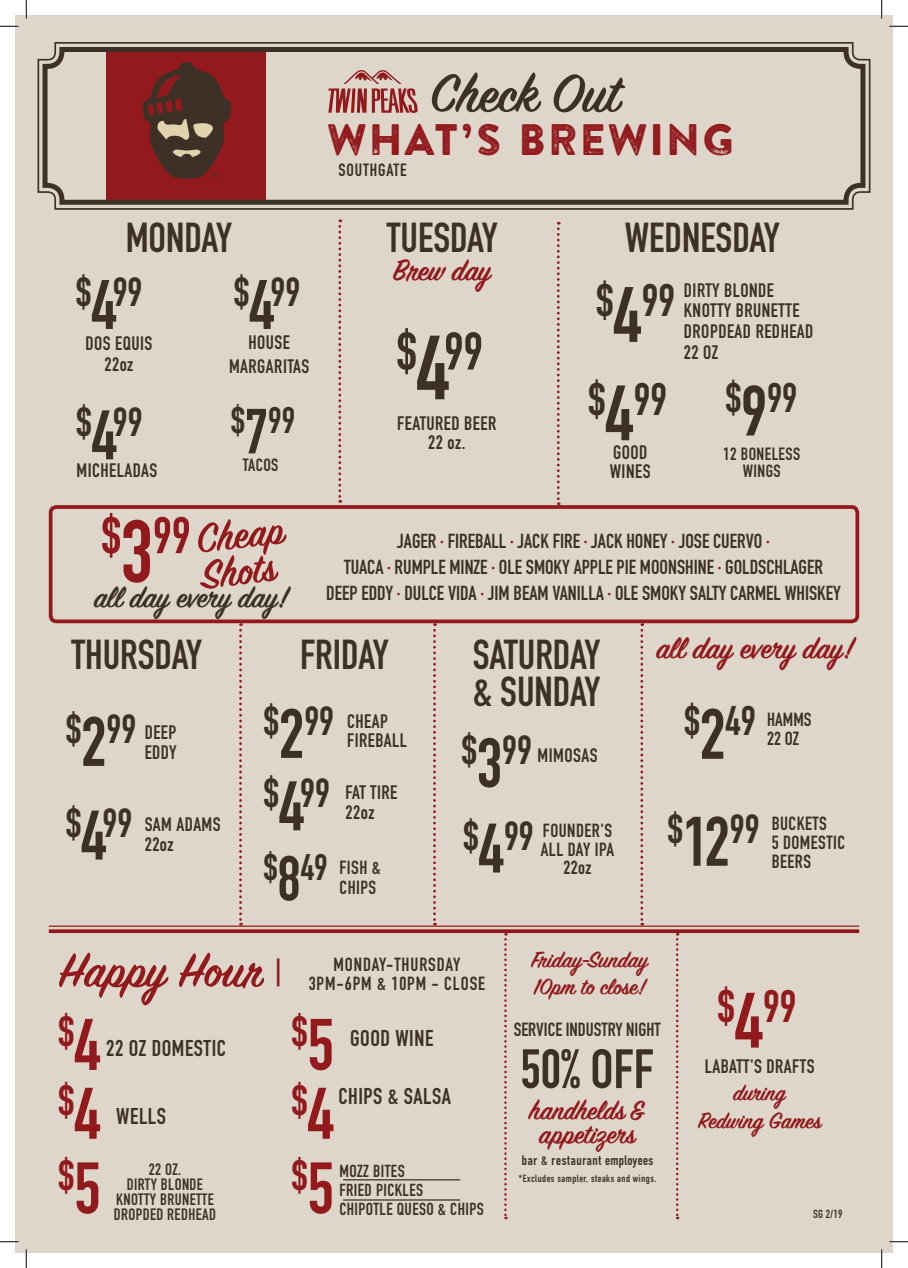
<style>
.page{position:relative;width:908px;height:1268px;background:#fff}
.page>*{position:absolute;margin:0;border:0;box-sizing:border-box;transform-origin:0 0}
.t1{font:700 71.62px "DIN Condensed";color:#921a1d}
.t2{font:700 68.75px "DIN Condensed";color:#3d3026}
.t3{font:600 58.75px "Sign Painter House Script";color:#3d3026}
.t4{font:700 54.5px "DIN Condensed";color:#3d3026}
.t5{font:600 52.88px "Sign Painter House Script";color:#921a1d}
.t6{font:700 52.12px "DIN Condensed";color:#3d3026}
.t7{font:700 50.75px "DIN Condensed";color:#921a1d}
.t8{font:600 45px "Sign Painter House Script";color:#921a1d}
.t9{font:700 44.88px "DIN Condensed";color:#3d3026}
.t10{font:700 44.88px "DIN Condensed";color:#921a1d}
.t11{font:44px "Brandon Printed Two";letter-spacing:.02em;color:#921a1d}
.t12{font:700 41.75px "DIN Condensed";color:#921a1d}
.t13{font:700 41.25px "DIN Condensed";color:#3d3026}
.t14{font:700 40.75px "DIN Condensed";color:#3d3026}
.t15{font:700 40.12px "DIN Condensed";color:#3d3026}
.t16{font:37.62px "Trade Gothic Cond Eighteen";color:#921a1d}
.t17{font:700 36.38px "DIN Condensed";color:#3d3026}
.t18{font:600 33.75px "Sign Painter House Script";color:#921a1d}
.t19{font:600 33.25px "Sign Painter House Script";color:#3d3026}
.t20{font:600 33px "Sign Painter House Script";color:#921a1d}
.t21{font:600 30px "Sign Painter House Script";color:#921a1d}
.t22{font:600 25px/27.5px "Sign Painter House Script";color:#921a1d;text-align:center}
.t23{font:700 22.5px "DIN Condensed";letter-spacing:.025em;color:#3d3026}
.t24{font:700 20px/26.2px "DIN Condensed";color:#3d3026;text-align:center}
.t25{font:700 19.25px/20.6px "DIN Condensed";letter-spacing:.025em;color:#3d3026;text-align:center}
.t26{font:700 18.75px/18.8px "DIN Condensed";letter-spacing:.025em;color:#3d3026;text-align:center}
.t27{font:700 18.75px/18.8px "DIN Condensed";letter-spacing:.05em;color:#3d3026;text-align:center}
.t28{font:700 18.75px "DIN Condensed";color:#3d3026}
.t29{font:700 17.5px "DIN Condensed";letter-spacing:.025em;color:#3d3026}
.t30{font:700 17.5px "DIN Condensed";letter-spacing:.05em;color:#3b2f23}
.t31{font:700 17.12px/18.9px "DIN Condensed";letter-spacing:.025em;color:#3d3026}
.t32{font:700 16.25px/15px "DIN Condensed";letter-spacing:.025em;color:#3d3026;text-align:center}
.t33{font:700 13.62px "DIN Condensed";letter-spacing:.05em;color:#3d3026}
.t34{font:700 11.62px "DIN Condensed";color:#3d3026}
.t35{font:700 10.25px "DIN Condensed";letter-spacing:.05em;color:#3d3026}
.s1{font-size:68.75px}
.s2{font-size:62.5px}
.s3{font-size:87px}
.s4{font-size:89.38px}
.s5{font-size:77px}
.s6{font-size:70px}
.s7{color:#921a1d}
</style>
<div class="page">
<div style="left:15px;top:15px;width:877px;height:1237px;background:#ded6ca"></div>
<svg style="left:37px;top:42px;width:834px;height:168px"></svg>
<svg style="left:40px;top:44px;width:827px;height:163px"></svg>
<svg style="left:338px;top:219px;width:3px;height:284px"></svg>
<svg style="left:557px;top:222px;width:2px;height:283px"></svg>
<svg style="left:239px;top:623px;width:3px;height:302px"></svg>
<svg style="left:433px;top:623px;width:3px;height:302px"></svg>
<svg style="left:640px;top:623px;width:3px;height:302px"></svg>
<svg style="left:504px;top:933px;width:2px;height:286px"></svg>
<svg style="left:676px;top:933px;width:2px;height:286px"></svg>
<div style="left:49px;top:505px;width:810px;height:118px;border:4px solid #921a1d;border-radius:6px"></div>
<hr style="left:343px;top:1179px;width:117px;height:1px;background:#3d3026">
<hr style="left:343px;top:1199px;width:117px;height:1px;background:#3d3026">
<hr style="left:49px;top:925px;width:810px;height:1px;background:#921a1d">
<svg style="left:49px;top:929px;width:810px;height:4px;background:#97282a"></svg>
<svg style="left:0;top:25px;width:19px;height:2px"></svg>
<svg style="left:889px;top:25px;width:19px;height:2px"></svg>
<svg style="left:0;top:1241px;width:19px;height:1px"></svg>
<svg style="left:889px;top:1240px;width:19px;height:2px"></svg>
<svg style="left:25px;top:0;width:2px;height:19px"></svg>
<svg style="left:25px;top:1249px;width:2px;height:19px"></svg>
<svg style="left:881px;top:0;width:1px;height:19px"></svg>
<svg style="left:880px;top:1249px;width:2px;height:19px"></svg>
<p class="t3" style="left:430px;top:58px;width:190px">Check Out</p>
<p class="t11" style="left:327px;top:112px;width:409px">WHAT S’ BREWING</p>
<p class="t30" style="left:338px;top:159px;width:70px">SOUTHGATE</p>
<p class="t13" style="left:126px;top:210px;width:108px">MONDAY</p>
<p class="t15" style="left:76px;top:265px;width:68px">$<span class="s1">4</span>99</p>
<p class="t15" style="left:234px;top:265px;width:68px">$<span class="s1">4</span>99</p>
<p class="t25" style="left:229px;top:331px;width:82px;line-height:23.2px">HOUSE<br>MARGARITAS</p>
<p class="t15" style="left:77px;top:395px;width:68px">$<span class="s1">4</span>99</p>
<p class="t25" style="left:85px;top:333px;width:68px">DOS EQUIS</p>
<p class="t25" style="left:104px;top:354px;width:30px">22oz</p>
<p class="t17" style="left:231px;top:395px;width:65px">$<span class="s2">7</span>99</p>
<p class="t29" style="left:243px;top:453px;width:37px">TACOS</p>
<p class="t25" style="left:77px;top:459px;width:82px">MICHELADAS</p>
<p class="t7" style="left:102px;top:501px;width:91px">$<span class="s3">3</span>99</p>
<p class="t8" style="left:193px;top:512px;width:89px;rotate:-7deg">Cheap</p>
<p class="t19" style="left:94px;top:577px;width:196px">all day every day!</p>
<p class="t8" style="left:198px;top:548px;width:77px;rotate:-7deg">Shots</p>
<p class="t13" style="left:387px;top:210px;width:112px">TUESDAY</p>
<p class="t20" style="left:393px;top:250px;width:100px">Brew day</p>
<p class="t6" style="left:397px;top:316px;width:88px">$<span class="s4">4</span>99</p>
<p class="t25" style="left:397px;top:413px;width:101px;line-height:19.2px">FEATURED BEER<br>22 oz.</p>
<p class="t13" style="left:624px;top:210px;width:157px">WEDNESDAY</p>
<p class="t9" style="left:596px;top:270px;width:80px">$<span class="s5">4</span>99</p>
<p class="t9" style="left:588px;top:369px;width:80px">$<span class="s5">4</span>99</p>
<p class="t25" style="left:609px;top:442px;width:42px;line-height:19.2px;text-align:left">GOOD<br>WINES</p>
<p class="t25" style="left:684px;top:279px;width:131px;text-align:left">DIRTY BLONDE<br>KNOTTY BRUNETTE<br>DROPDEAD REDHEAD<br>22 OZ</p>
<p class="t14" style="left:725px;top:370px;width:73px">$<span class="s6">9</span>99</p>
<p class="t29" style="left:723px;top:442px;width:78px">12 BONELESS</p>
<p class="t29" style="left:742px;top:459px;width:40px">WINGS</p>
<p class="t24" style="left:326px;top:527px;width:516px">JAGER <span class="s7">·</span> FIREBALL <span class="s7">·</span> JACK FIRE <span class="s7">·</span> JACK HONEY <span class="s7">·</span> JOSE CUERVO <span class="s7">·<br></span>TUACA <span class="s7">·</span> RUMPLE MINZE <span class="s7">·</span> OLE SMOKY APPLE PIE MOONSHINE <span class="s7">·</span> GOLDSCHLAGER<br>DEEP EDDY <span class="s7">·</span> DULCE VIDA <span class="s7">·</span> JIM BEAM VANILLA <span class="s7">·</span> OLE SMOKY SALTY CARMEL WHISKEY</p>
<p class="t13" style="left:71px;top:626px;width:132px">THURSDAY</p>
<p class="t15" style="left:66px;top:702px;width:72px">$<span class="s1">2</span>99</p>
<p class="t25" style="left:145px;top:721px;width:33px">DEEP</p>
<p class="t25" style="left:145px;top:742px;width:34px">EDDY</p>
<p class="t15" style="left:66px;top:795px;width:68px">$<span class="s1">4</span>99</p>
<p class="t25" style="left:145px;top:813px;width:77px">SAM ADAMS</p>
<p class="t25" style="left:145px;top:834px;width:30px">22oz</p>
<p class="t13" style="left:300px;top:626px;width:90px">FRIDAY</p>
<p class="t15" style="left:264px;top:694px;width:72px">$<span class="s1">2</span>99</p>
<p class="t15" style="left:264px;top:766px;width:68px">$<span class="s1">4</span>99</p>
<p class="t25" style="left:347px;top:711px;width:42px">CHEAP</p>
<p class="t25" style="left:347px;top:730px;width:61px">FIREBALL</p>
<p class="t25" style="left:345px;top:782px;width:53px">FAT TIRE</p>
<p class="t25" style="left:345px;top:802px;width:30px">22oz</p>
<p class="t17" style="left:264px;top:842px;width:65px">$<span class="s2">8</span>49</p>
<p class="t26" style="left:339px;top:858px;width:43px">FISH &amp;</p>
<p class="t26" style="left:339px;top:878px;width:38px">CHIPS</p>
<p class="t13" style="left:473px;top:626px;width:129px">SATURDAY</p>
<p class="t13" style="left:472px;top:663px;width:129px">&amp; SUNDAY</p>
<p class="t15" style="left:461px;top:723px;width:72px">$<span class="s1">3</span>99</p>
<p class="t15" style="left:463px;top:808px;width:72px">$<span class="s1">4</span>99</p>
<p class="t25" style="left:537px;top:744px;width:61px">MIMOSAS</p>
<p class="t26" style="left:541px;top:821px;width:75px">FOUNDER S'<br>ALL DAY IPA<br>22oz</p>
<p class="t18" style="left:656px;top:627px;width:199px">all day every day!</p>
<p class="t14" style="left:684px;top:693px;width:73px">$<span class="s6">2</span>49</p>
<p class="t26" style="left:767px;top:710px;width:46px">HAMMS</p>
<p class="t26" style="left:767px;top:729px;width:33px">22 OZ</p>
<p class="t15" style="left:668px;top:801px;width:16px">$</p>
<p class="t26" style="left:771px;top:814px;width:57px">BUCKETS</p>
<p class="t2" style="left:683px;top:795px;width:78px">12<sup>99</sup></p>
<p class="t26" style="left:771px;top:833px;width:75px">5 DOMESTIC</p>
<p class="t26" style="left:771px;top:851px;width:41px">BEERS</p>
<p class="t5" style="left:59px;top:938px;width:205px">Happy Hour</p>
<p class="t23" style="left:106px;top:1033px;width:121px">22 OZ DOMESTIC</p>
<p class="t27" style="left:309px;top:955px;width:178px">MONDAY-THURSDAY<br>3PM-6PM &amp; 10PM - CLOSE</p>
<p class="t16" style="left:274px;top:950px;width:10px">|</p>
<p class="t12" style="left:59px;top:1003px;width:17px">$</p>
<p class="t1" style="left:307px;top:996px;width:28px">5</p>
<p class="t12" style="left:292px;top:1003px;width:17px">$</p>
<p class="t1" style="left:74px;top:996px;width:28px">4</p>
<p class="t23" style="left:350px;top:1023px;width:85px">GOOD WINE</p>
<p class="t12" style="left:59px;top:1072px;width:17px">$</p>
<p class="t1" style="left:307px;top:1065px;width:28px">4</p>
<p class="t12" style="left:292px;top:1072px;width:17px">$</p>
<p class="t1" style="left:74px;top:1065px;width:28px">4</p>
<p class="t23" style="left:338px;top:1081px;width:114px">CHIPS &amp; SALSA</p>
<p class="t23" style="left:116px;top:1101px;width:51px">WELLS</p>
<p class="t12" style="left:59px;top:1146px;width:17px">$</p>
<p class="t1" style="left:307px;top:1140px;width:28px">5</p>
<p class="t12" style="left:292px;top:1146px;width:17px">$</p>
<p class="t1" style="left:74px;top:1140px;width:28px">5</p>
<p class="t32" style="left:114px;top:1161px;width:104px">22 OZ.<br>DIRTY BLONDE<br>KNOTTY BRUNETTE<br>DROPDED REDHEAD</p>
<p class="t31" style="left:339px;top:1161px;width:85px">MOZZ BITES<br>FRIED PICKLES</p>
<p class="t31" style="left:339px;top:1199px;width:146px">CHIPOTLE QUESO &amp; CHIPS</p>
<p class="t22" style="left:531px;top:948px;width:118px;text-align:left">Friday-Sunday<br>10pm to close!</p>
<p class="t28" style="left:513px;top:1016px;width:148px">SERVICE INDUSTRY NIGHT</p>
<p class="t4" style="left:520px;top:1032px;width:135px">50% OFF</p>
<p class="t21" style="left:529px;top:1091px;width:117px">handhelds&amp;</p>
<p class="t33" style="left:521px;top:1151px;width:133px">bar &amp; restaurant employees</p>
<p class="t21" style="left:539px;top:1115px;width:98px">appetizers</p>
<p class="t35" style="left:518px;top:1171px;width:139px">*Excludes sampler, steaks and wings.</p>
<p class="t10" style="left:718px;top:976px;width:80px">$<span class="s5">4</span>99</p>
<p class="t25" style="left:704px;top:1055px;width:111px">LABATT S' DRAFTS</p>
<p class="t22" style="left:698px;top:1081px;width:125px">during<br>Redwing Games</p>
<p class="t34" style="left:813px;top:1206px;width:31px">SG 2/19</p>
</div>
